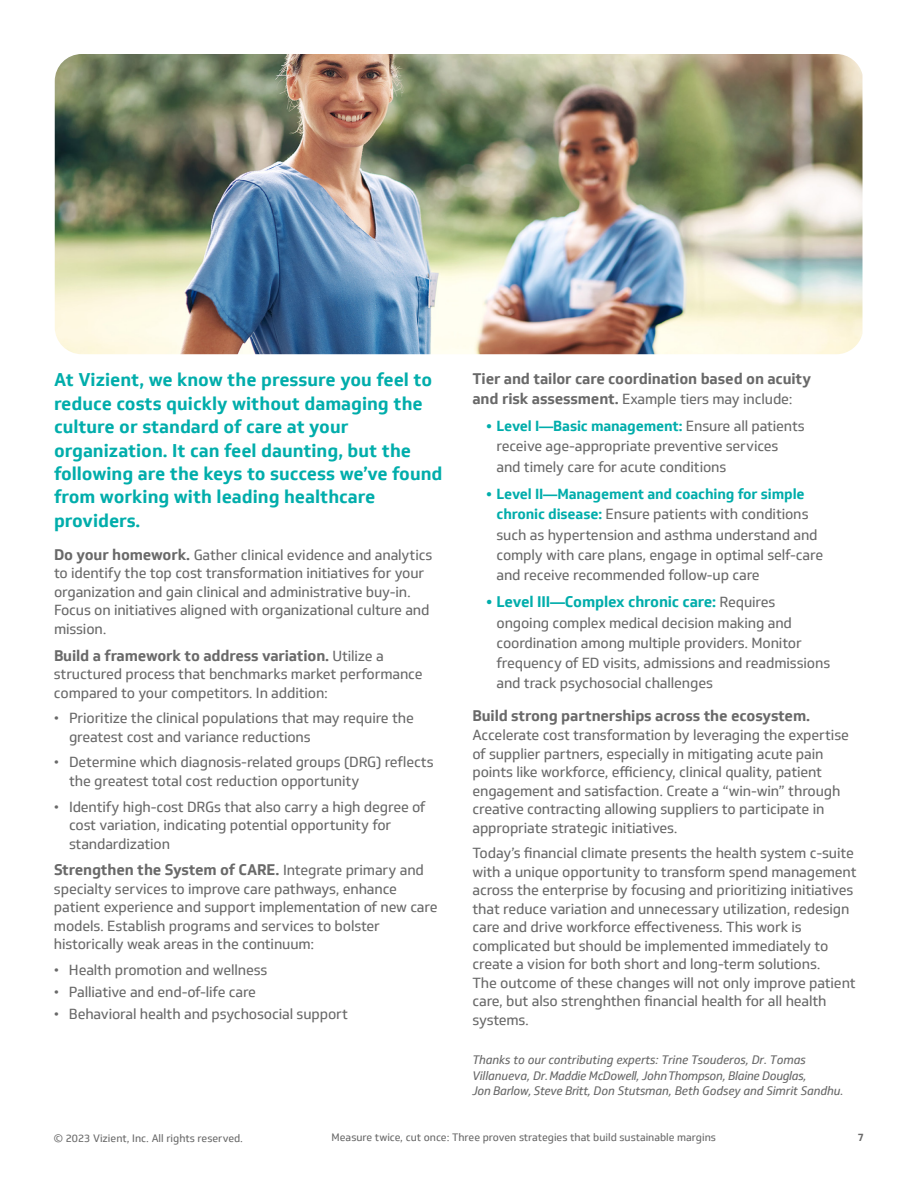
<style>
.page{position:relative;width:918px;height:1188px;background:#fff}
.page>*{position:absolute;margin:0;border:0;box-sizing:border-box;transform-origin:0 0}
.t1{font:700 18px/23.4px "Soleto";color:#01adab}
.t2{font:700 15px "Soleto";letter-spacing:-.01em;color:#696969}
.t3{font:700 15px "Soleto";letter-spacing:-.01em;color:#01adab}
.t4{font:14.25px/18.5px "Soleto";letter-spacing:-.01em;color:#696969}
.t5{font:italic 12px/15.6px "Soleto";letter-spacing:-.01em;color:#696969}
.t6{font:10.5px "Soleto";color:#696969}
.t7{font:700 10.5px "Soleto";color:#696969}
.s1{font-weight:700;font-size:15px}
.s2{font-weight:400;font-size:14.25px}
.s3{font-weight:700;color:#01adab}
.s4{font-weight:400;font-size:14.25px;color:#696969}
</style>
<div class="page">
<img style="left:55px;top:54px;width:807px;height:300px">
<p class="t1" style="left:54px;top:369px;width:390px">At Vizient, we know the pressure you feel to reduce costs quickly without damaging the culture or standard of care at your organization. It can feel daunting, but the following are the keys to success we’ve found from working with leading healthcare providers.</p>
<p class="t4" style="left:54px;top:546px;width:380px"><span class="s1">Do your homework.</span> Gather clinical evidence and analytics to identify the top cost transformation initiatives for your organization and gain clinical and administrative buy-in.<br>Focus on initiatives aligned with organizational culture and mission.</p>
<p class="t2" style="left:54px;top:646px;width:331px">Build a framework to address variation. <span class="s2">Utilize a</span></p>
<p class="t4" style="left:54px;top:665px;width:370px">structured process that benchmarks market performance compared to your competitors. In addition:</p>
<p class="t4" style="left:69px;top:709px;width:347px;text-indent:-15px">• Prioritize the clinical populations that may require the greatest cost and variance reductions</p>
<p class="t4" style="left:69px;top:753px;width:366px;text-indent:-15px">• Determine which diagnosis-related groups (DRG) reflects the greatest total cost reduction opportunity</p>
<p class="t4" style="left:69px;top:798px;width:358px;text-indent:-15px">• Identify high-cost DRGs that also carry a high degree of cost variation, indicating potential opportunity for standardization</p>
<p class="t2" style="left:54px;top:861px;width:371px">Strengthen the System of CARE. <span class="s2">Integrate primary and</span></p>
<p class="t4" style="left:54px;top:880px;width:385px">specialty services to improve care pathways, enhance patient experience and support implementation of new care models. Establish programs and services to bolster historically weak areas in the continuum:</p>
<p class="t4" style="left:54px;top:961px;width:215px">• Health promotion and wellness</p>
<p class="t4" style="left:54px;top:983px;width:204px">• Palliative and end-of-life care</p>
<p class="t4" style="left:54px;top:1005px;width:296px">• Behavioral health and psychosocial support</p>
<p class="t2" style="left:472px;top:370px;width:340px">Tier and tailor care coordination based on acuity</p>
<p class="t4" style="left:472px;top:390px;width:322px"><span class="s1">and risk assessment.</span> Example tiers may include:</p>
<p class="t4" style="left:497px;top:416px;width:310px;line-height:20.2px;text-indent:-11px"><span class="s3">• Level I—Basic management:</span> Ensure all patients receive age-appropriate preventive services and timely care for acute conditions</p>
<p class="t4" style="left:497px;top:484px;width:328px;line-height:20.2px;text-indent:-11px"><span class="s3">• Level II—Management and coaching for simple chronic disease:</span> Ensure patients with conditions such as hypertension and asthma understand and comply with care plans, engage in optimal self-care and receive recommended follow-up care</p>
<p class="t3" style="left:486px;top:593px;width:291px">• Level III—Complex chronic care: <span class="s4">Requires</span></p>
<p class="t4" style="left:496px;top:613px;width:335px;line-height:20.2px">ongoing complex medical decision making and coordination among multiple providers. Monitor frequency of ED visits, admissions and readmissions and track psychosocial challenges</p>
<p class="t2" style="left:472px;top:707px;width:339px">Build strong partnerships across the ecosystem.</p>
<p class="t4" style="left:472px;top:726px;width:378px">Accelerate cost transformation by leveraging the expertise of supplier partners, especially in mitigating acute pain points like workforce, efficiency, clinical quality, patient engagement and satisfaction. Create a “win-win” through creative contracting allowing suppliers to participate in appropriate strategic initiatives.</p>
<p class="t4" style="left:472px;top:844px;width:386px">Today’s financial climate presents the health system c-suite with a unique opportunity to transform spend management across the enterprise by focusing and prioritizing initiatives that reduce variation and unnecessary utilization, redesign care and drive workforce effectiveness. This work is complicated but should be implemented immediately to create a vision for both short and long-term solutions.<br>The outcome of these changes will not only improve patient care, but also strenghthen financial health for all health systems.</p>
<p class="t5" style="left:472px;top:1052px;width:373px">Thanks to our contributing experts: Trine Tsouderos, Dr. Tomas<br>Villanueva, Dr.Maddie McDowell, JohnThompson, Blaine Douglas,<br>Jon Barlow, Steve Britt, Don Stutsman, Beth Godsey and Simrit Sandhu.</p>
<p class="t6" style="left:54px;top:1132px;width:191px">© 2023 Vizient, Inc. All rights reserved.</p>
<p class="t6" style="left:332px;top:1131px;width:386px">Measure twice, cut once: Three proven strategies that build sustainable margins</p>
<p class="t7" style="left:858px;top:1131px;width:8px">7</p>
</div>
